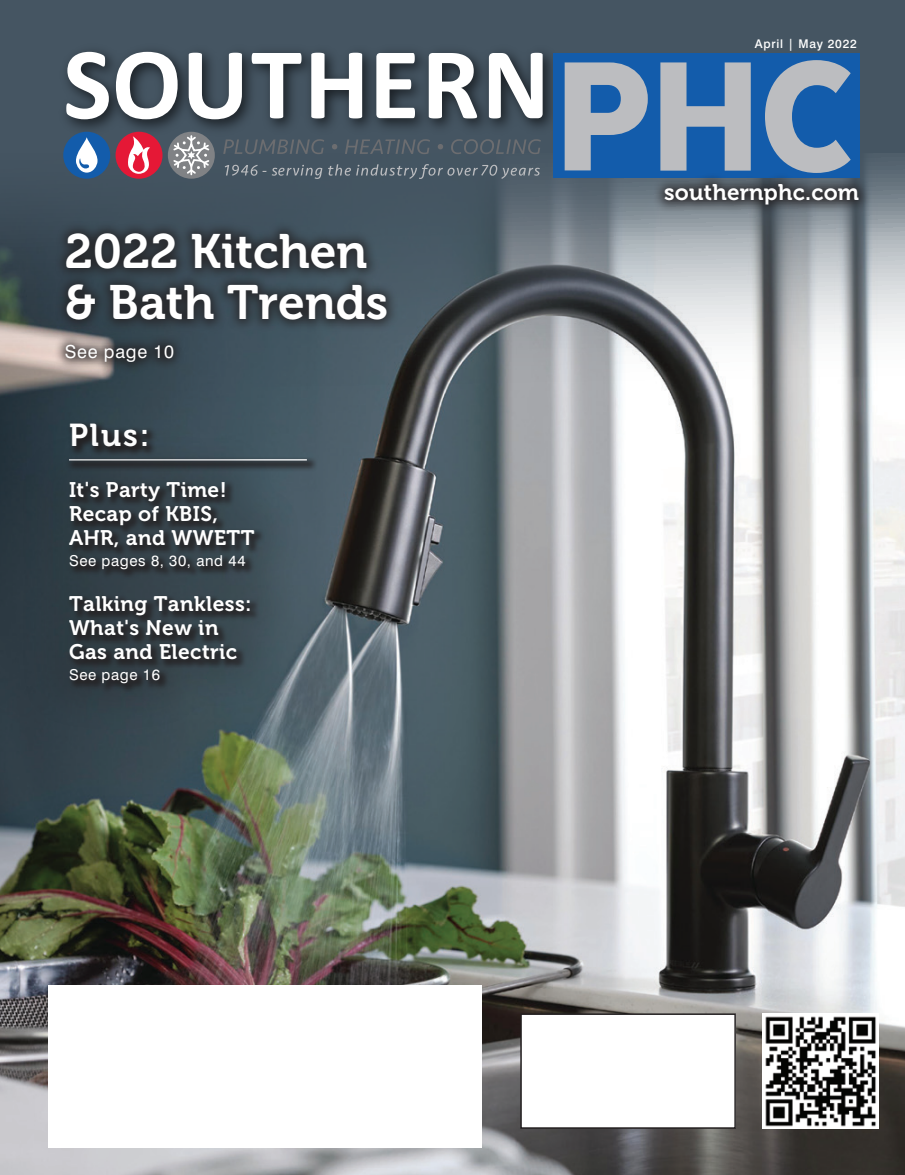
<style>
.page{position:relative;width:905px;height:1175px;background:#fff}
.page>*{position:absolute;margin:0;border:0;box-sizing:border-box;transform-origin:0 0}
.t1{font:48px/51px "Museo 700";color:#fff}
.t2{font:31.5px "Museo 700";color:#fff}
.t3{font:22.5px "Museo 700";letter-spacing:.01em;color:#fff}
.t4{font:21px/24px "Museo 700";letter-spacing:.02em;color:#fff}
.t5{font:18px "Swiss 721 BT";letter-spacing:.04em;color:#fff}
.t6{font:15px "Swiss 721 BT";letter-spacing:.04em;color:#fff}
.t7{font:500 12px "Swiss 721 BT";letter-spacing:.06em;color:#fff}
</style>
<div class="page">
<div style="left:0;top:0;width:904px;height:1174px;background:#455562"></div>
<img style="left:0;top:153px;width:904px;height:1021px">
<img style="left:68px;top:50px;width:485px;height:89px">
<svg style="left:66px;top:52px;width:43px;height:67px"></svg>
<svg style="left:116px;top:52px;width:62px;height:67px"></svg>
<svg style="left:189px;top:53px;width:53px;height:66px"></svg>
<svg style="left:252px;top:53px;width:49px;height:65px"></svg>
<svg style="left:311px;top:53px;width:51px;height:65px"></svg>
<svg style="left:376px;top:53px;width:39px;height:65px;background:#b2b6ba"></svg>
<svg style="left:429px;top:53px;width:48px;height:65px;background:#b4b7bb"></svg>
<svg style="left:489px;top:53px;width:53px;height:65px;background:#b9bdc0"></svg>
<div style="left:553px;top:53px;width:307px;height:124px;background:#135cab"></div>
<svg style="left:564px;top:62px;width:83px;height:108px"></svg>
<svg style="left:660px;top:62px;width:90px;height:109px"></svg>
<svg style="left:765px;top:60px;width:85px;height:112px"></svg>
<svg style="left:223px;top:139px;width:101px;height:15px"></svg>
<svg style="left:332px;top:144px;width:5px;height:5px"></svg>
<svg style="left:345px;top:139px;width:85px;height:15px"></svg>
<svg style="left:438px;top:144px;width:5px;height:5px"></svg>
<svg style="left:451px;top:139px;width:90px;height:15px"></svg>
<svg style="left:225px;top:165px;width:41px;height:11px"></svg>
<svg style="left:272px;top:165px;width:50px;height:14px"></svg>
<svg style="left:328px;top:164px;width:212px;height:15px"></svg>
<div style="left:63px;top:132px;width:47px;height:47px;background:#135cab;border-radius:50%"></div>
<svg style="left:76px;top:137px;width:22px;height:36px"></svg>
<svg style="left:79px;top:158px;width:10px;height:10px"></svg>
<div style="left:115px;top:132px;width:47px;height:47px;background:#e51836;border-radius:50%"></div>
<svg style="left:128px;top:136px;width:22px;height:38px"></svg>
<div style="left:168px;top:132px;width:47px;height:47px;background:#808285;border-radius:50%"></div>
<svg style="left:172px;top:135px;width:39px;height:40px"></svg>
<div style="left:653px;top:172px;width:218px;height:45px;background:#231f20;opacity:.85"></div>
<div style="left:48px;top:985px;width:433px;height:162px;background:#fff"></div>
<div style="left:521px;top:1014px;width:214px;height:114px;background:#fff"></div>
<div style="left:520px;top:1013px;width:215px;height:115px;border:2px solid #231f20"></div>
<img style="left:762px;top:1013px;width:116px;height:115px">
<div style="left:65px;top:420px;width:253px;height:52px;background:#231f20;opacity:.9"></div>
<hr style="left:69px;top:459px;width:238px;height:1px;background:#fff">
<div style="left:18px;top:431px;width:286px;height:303px;background:#231f20;opacity:.2"></div>
<div style="left:54px;top:220px;width:345px;height:154px;background:#231f20;opacity:.75"></div>
<p class="t1" style="left:65px;top:226px;width:325px">2022 Kitchen &amp; Bath Trends</p>
<p class="t5" style="left:65px;top:340px;width:111px">See page 10</p>
<p class="t2" style="left:69px;top:417px;width:82px">Plus:</p>
<p class="t4" style="left:69px;top:478px;width:159px">It's Party Time!<br>Recap of KBIS,</p>
<p class="t4" style="left:69px;top:526px;width:187px">AHR, and WWETT</p>
<p class="t6" style="left:69px;top:551px;width:178px">See pages 8, 30, and 44</p>
<p class="t4" style="left:69px;top:592px;width:184px">Talking Tankless:<br>What's New in<br>Gas and Electric</p>
<p class="t6" style="left:69px;top:665px;width:92px">See page 16</p>
<p class="t7" style="left:754px;top:36px;width:103px">April | May 2022</p>
<p class="t3" style="left:664px;top:180px;width:196px">southernphc.com</p>
</div>
